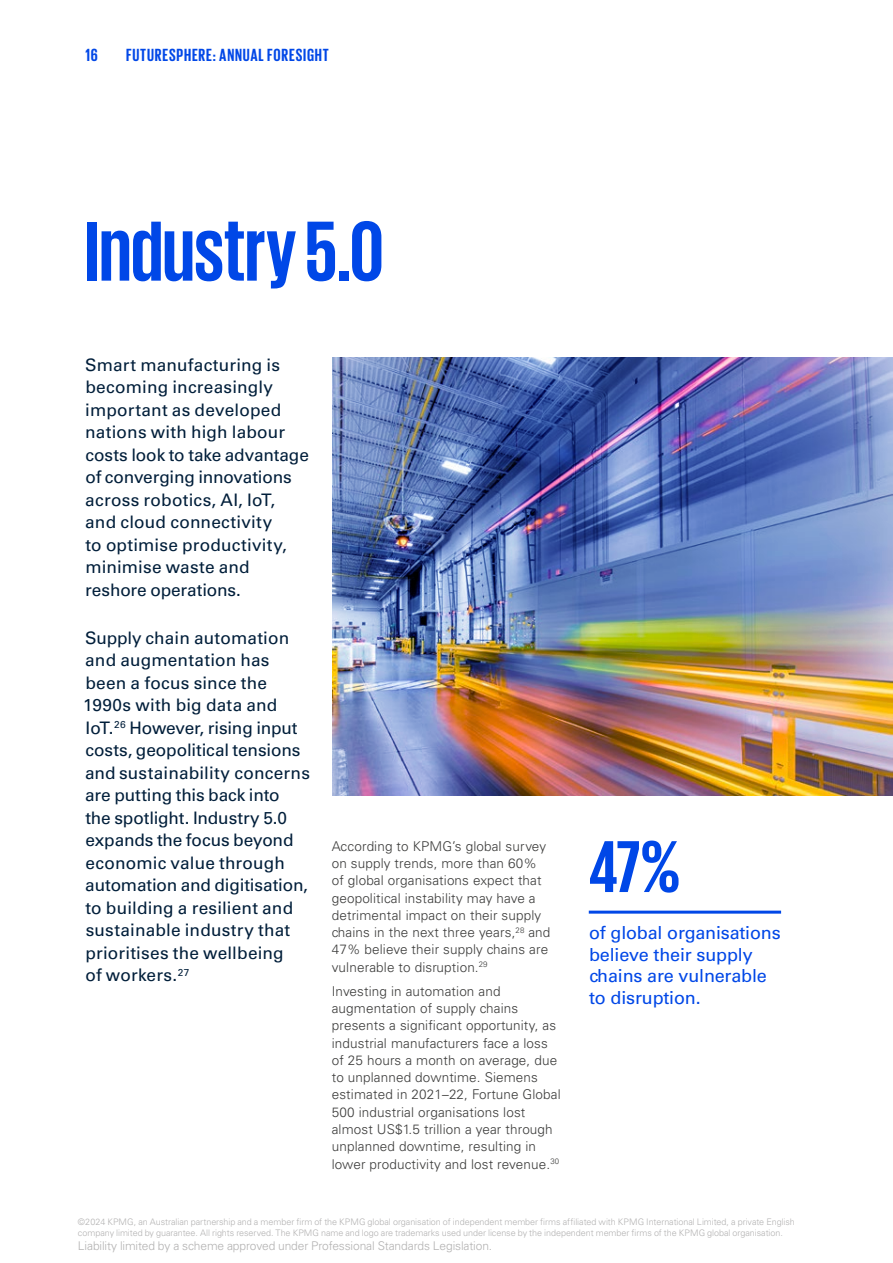
<style>
.page{position:relative;width:893px;height:1263px;background:#fff}
.page>*{position:absolute;margin:0;border:0;box-sizing:border-box;transform-origin:0 0}
.t1{font:700 87px "KPMG";letter-spacing:-.01em;color:#0047e7}
.t2{font:700 75px "KPMG";color:#0047e7}
.t3{font:18px/21.6px "Univers LT Std";letter-spacing:-.01em;color:#0047e7}
.t4{font:700 18px "KPMG";letter-spacing:.045em;color:#0047e7}
.t5{font:17.25px/22.5px "Univers LT Std";letter-spacing:.005em;color:#001e3a}
.t6{font:300 13.5px/17.2px "Univers LT Std";letter-spacing:.01em;color:#3c3c3b}
.t7{font:300 12px "Univers LT Std";letter-spacing:-.01em;color:#b3b2b2}
.t8{font:300 9px/10.8px "Univers LT Std";letter-spacing:-.005em;color:#b3b2b2}
</style>
<div class="page">
<img style="left:332px;top:357px;width:561px;height:438px">
<hr style="left:589px;top:911px;width:192px;height:3px;background:#0047e7">
<p class="t4" style="left:86px;top:46px;width:14px">16</p>
<p class="t4" style="left:126px;top:46px;width:204px">FUTURESPHERE: ANNUAL FORESIGHT</p>
<h1 class="t1" style="left:85px;top:207px;width:300px">Industry 5.0</h1>
<p class="t5" style="left:85px;top:353px;width:225px">Smart manufacturing is becoming increasingly important as developed nations with high labour costs look to take advantage of converging innovations across robotics, AI, IoT, and cloud connectivity<br>to optimise productivity, minimise waste and reshore operations.</p>
<p class="t5" style="left:83px;top:626px;width:228px">Supply chain automation and augmentation has been a focus since the<br>1990s with big data and<br>IoT.<sup>26</sup> However, rising input costs, geopolitical tensions and sustainability concerns are putting this back into<br>the spotlight. Industry 5.0 expands the focus beyond economic value through automation and digitisation, to building a resilient and sustainable industry that prioritises the wellbeing<br>of workers.<sup>27</sup></p>
<p class="t6" style="left:332px;top:837px;width:220px">According to KPMG’s global survey on supply trends, more than 60% of global organisations expect that geopolitical instability may have a detrimental impact on their supply chains in the next three years,<sup>28</sup> and 47% believe their supply chains are vulnerable to disruption.<sup>29</sup></p>
<p class="t6" style="left:332px;top:982px;width:230px">Investing in automation and augmentation of supply chains presents a significant opportunity, as industrial manufacturers face a loss of 25 hours a month on average, due to unplanned downtime. Siemens estimated in 2021–22, Fortune Global 500 industrial organisations lost almost US$1.5 trillion a year through unplanned downtime, resulting in lower productivity and lost revenue.<sup>30</sup></p>
<h2 class="t2" style="left:589px;top:829px;width:93px">47%</h2>
<p class="t3" style="left:589px;top:922px;width:193px">of global organisations believe their supply chains are vulnerable to disruption.</p>
<p class="t8" style="left:78px;top:1216px;width:718px">©2024 KPMG, an Australian partnership and a member firm of the KPMG global organisation of independent member firms affiliated with KPMG International Limited, a private English company limited by guarantee. All rights reserved. The KPMG name and logo are trademarks used under license by the independent member firms of the KPMG global organisation.</p>
<p class="t7" style="left:78px;top:1239px;width:416px">Liability limited by a scheme approved under Professional Standards Legislation.</p>
</div>
